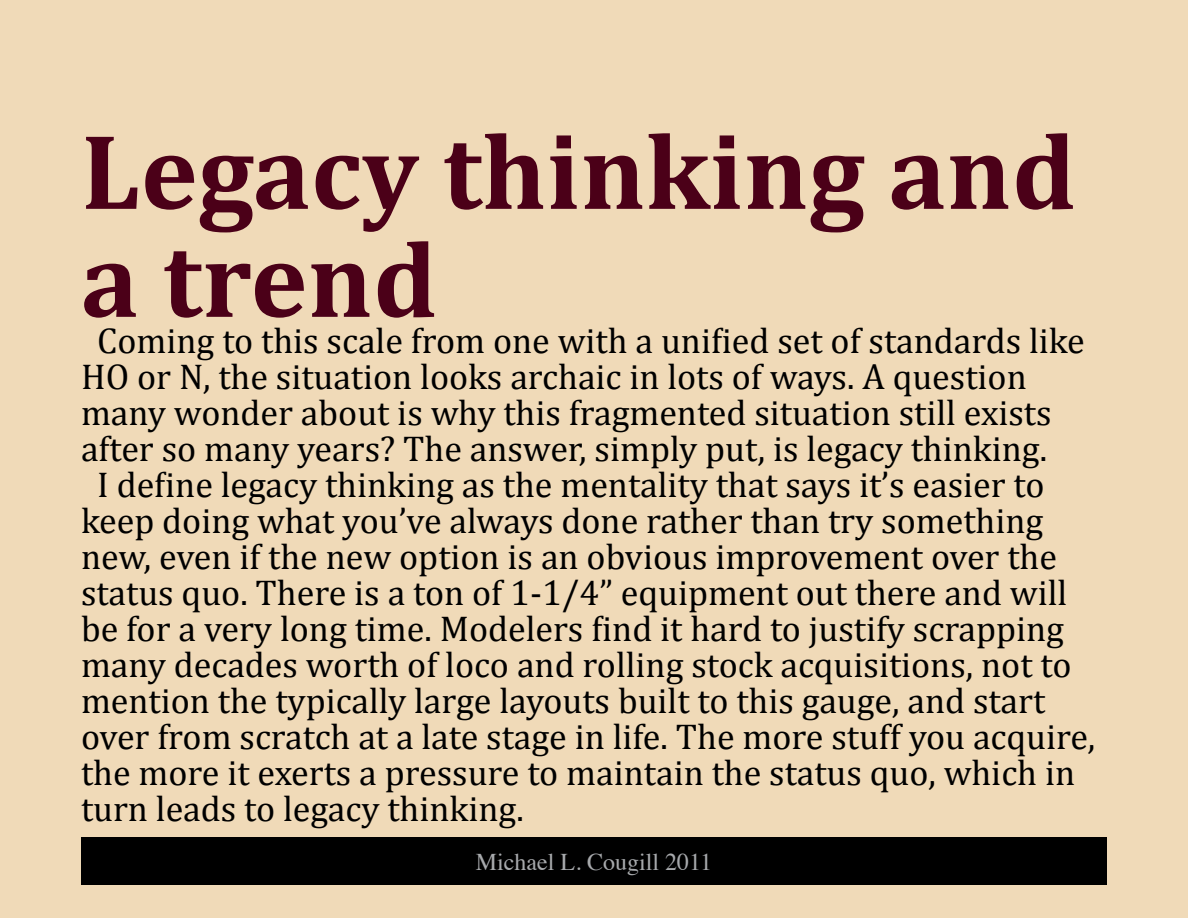
<style>
.page{position:relative;width:1188px;height:918px;background:#f0dab8}
.page>*{position:absolute;margin:0;border:0;box-sizing:border-box;transform-origin:0 0}
.t1{font:700 108px/108px "Cambria";color:#4b0018}
.t2{font:36px "Cambria";color:#000}
.t3{font:24px "Times";color:#a7a9ac}
</style>
<div class="page">
<div style="left:81px;top:837px;width:1026px;height:48px;background:#000"></div>
<h1 class="t1" style="left:81px;top:115px;width:997px">Legacy thinking and a trend</h1>
<p class="t2" style="left:97px;top:319px;width:989px">Coming to this scale from one with a unified set of standards like</p>
<p class="t2" style="left:81px;top:355px;width:947px">HO or N, the situation looks archaic in lots of ways. A question</p>
<p class="t2" style="left:81px;top:391px;width:972px">many wonder about is why this fragmented situation still exists</p>
<p class="t2" style="left:81px;top:427px;width:968px">after so many years? The answer, simply put, is legacy thinking.</p>
<p class="t2" style="left:97px;top:463px;width:949px">I define legacy thinking as the mentality that says it’s easier to</p>
<p class="t2" style="left:81px;top:499px;width:964px">keep doing what you’ve always done rather than try something</p>
<p class="t2" style="left:81px;top:535px;width:978px">new, even if the new option is an obvious improvement over the</p>
<p class="t2" style="left:81px;top:571px;width:988px">status quo. There is a ton of 1-1/4” equipment out there and will</p>
<p class="t2" style="left:81px;top:607px;width:985px">be for a very long time. Modelers find it hard to justify scrapping</p>
<p class="t2" style="left:81px;top:643px;width:992px">many decades worth of loco and rolling stock acquisitions, not to</p>
<p class="t2" style="left:81px;top:679px;width:966px">mention the typically large layouts built to this gauge, and start</p>
<p class="t2" style="left:81px;top:715px;width:1016px">over from scratch at a late stage in life. The more stuff you acquire,</p>
<p class="t2" style="left:81px;top:751px;width:996px">the more it exerts a pressure to maintain the status quo, which in</p>
<p class="t2" style="left:81px;top:787px;width:444px">turn leads to legacy thinking.</p>
<p class="t3" style="left:476px;top:839px;width:238px">Michael L. Cougill 2011</p>
</div>
